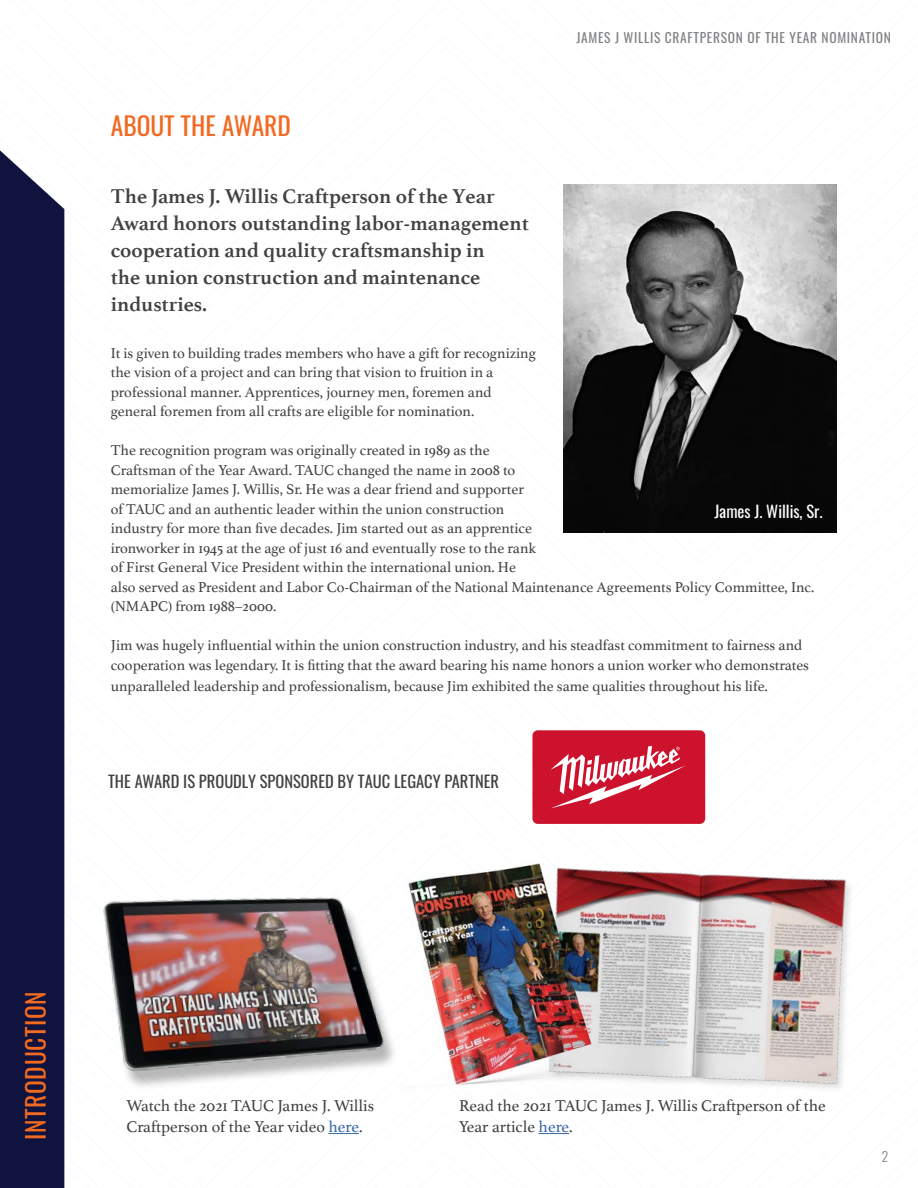
<style>
.page{position:relative;width:918px;height:1188px;background:#fff}
.page>*{position:absolute;margin:0;border:0;box-sizing:border-box;transform-origin:0 0}
.t1{font:25.5px "Oswald";color:#f26921}
.t2{font:25.5px "Oswald";letter-spacing:.025em;color:#f26921}
.t3{font:700 21px/27px "Athelas";color:#414042}
.t4{font:16.5px/21px "Athelas";color:#414042}
.t5{font:16.5px "Oswald";color:#414042}
.t6{font:16.5px "Oswald";color:#fff}
.t7{font:15px/19.5px "Athelas";color:#414042}
.t8{font:13.5px "Oswald";letter-spacing:.05em;color:#808285}
.t9{font:300 13.5px "Oswald";color:#808285}
.s1{color:#3a68a5}
</style>
<div class="page">
<svg style="left:64px;top:1074px;width:1px;height:114px"></svg>
<div style="left:0;top:150px;width:64px;height:1038px;background:#0f133d"></div>
<img style="left:563px;top:185px;width:274px;height:348px">
<div style="left:532px;top:730px;width:173px;height:94px;background:#cd122d;border-radius:5px"></div>
<svg style="left:552px;top:746px;width:133px;height:22px"></svg>
<img style="left:532px;top:768px;width:321px;height:367px">
<img style="left:408px;top:859px;width:279px;height:236px">
<img style="left:103px;top:897px;width:292px;height:191px">
<hr style="left:328px;top:1133px;width:31px;height:1px;background:#3a68a5">
<hr style="left:539px;top:1133px;width:30px;height:1px;background:#3a68a5">
<h1 class="t1" style="left:111px;top:102px;width:182px">ABOUT THE AWARD</h1>
<p class="t8" style="left:576px;top:26px;width:316px">JAMES J WILLIS CRAFTPERSON OF THE YEAR NOMINATION</p>
<h2 class="t3" style="left:111px;top:182px;width:420px">The James J. Willis Craftperson of the Year Award honors outstanding labor-management cooperation and quality craftsmanship in<br>the union construction and maintenance industries.</h2>
<p class="t7" style="left:111px;top:342px;width:427px">It is given to building trades members who have a gift for recognizing the vision of a project and can bring that vision to fruition in a professional manner. Apprentices, journey men, foremen and general foremen from all crafts are eligible for nomination.</p>
<p class="t7" style="left:111px;top:440px;width:705px">The recognition program was originally created in 1989 as the<br>Craftsman of the Year Award. TAUC changed the name in 2008 to<br>memorialize James J. Willis, Sr. He was a dear friend and supporter<br>of TAUC and an authentic leader within the union construction<br>industry for more than five decades. Jim started out as an apprentice<br>ironworker in 1945 at the age of just 16 and eventually rose to the rank<br>of First General Vice President within the international union. He<br>also served as President and Labor Co-Chairman of the National Maintenance Agreements Policy Committee, Inc. (NMAPC) from 1988–2000.</p>
<p class="t7" style="left:111px;top:635px;width:700px">Jim was hugely influential within the union construction industry, and his steadfast commitment to fairness and cooperation was legendary. It is fitting that the award bearing his name honors a union worker who demonstrates</p>
<p class="t7" style="left:111px;top:675px;width:659px">unparalleled leadership and professionalism, because Jim exhibited the same qualities throughout his life.</p>
<p class="t6" style="left:714px;top:496px;width:110px">James J. Willis, Sr.</p>
<p class="t5" style="left:108px;top:767px;width:393px">THE AWARD IS PROUDLY SPONSORED BY TAUC LEGACY PARTNER</p>
<h1 class="t2" style="left:13px;top:1140px;width:150px;rotate:-90deg">INTRODUCTION</h1>
<p class="t4" style="left:126px;top:1095px;width:249px">Watch the 2021 TAUC James J. Willis<br>Craftperson of the Year video <span class="s1">here</span>.</p>
<p class="t4" style="left:459px;top:1095px;width:368px">Read the 2021 TAUC James J. Willis Craftperson of the<br>Year article <span class="s1">here</span>.</p>
<p class="t9" style="left:882px;top:1145px;width:8px">2</p>
</div>
